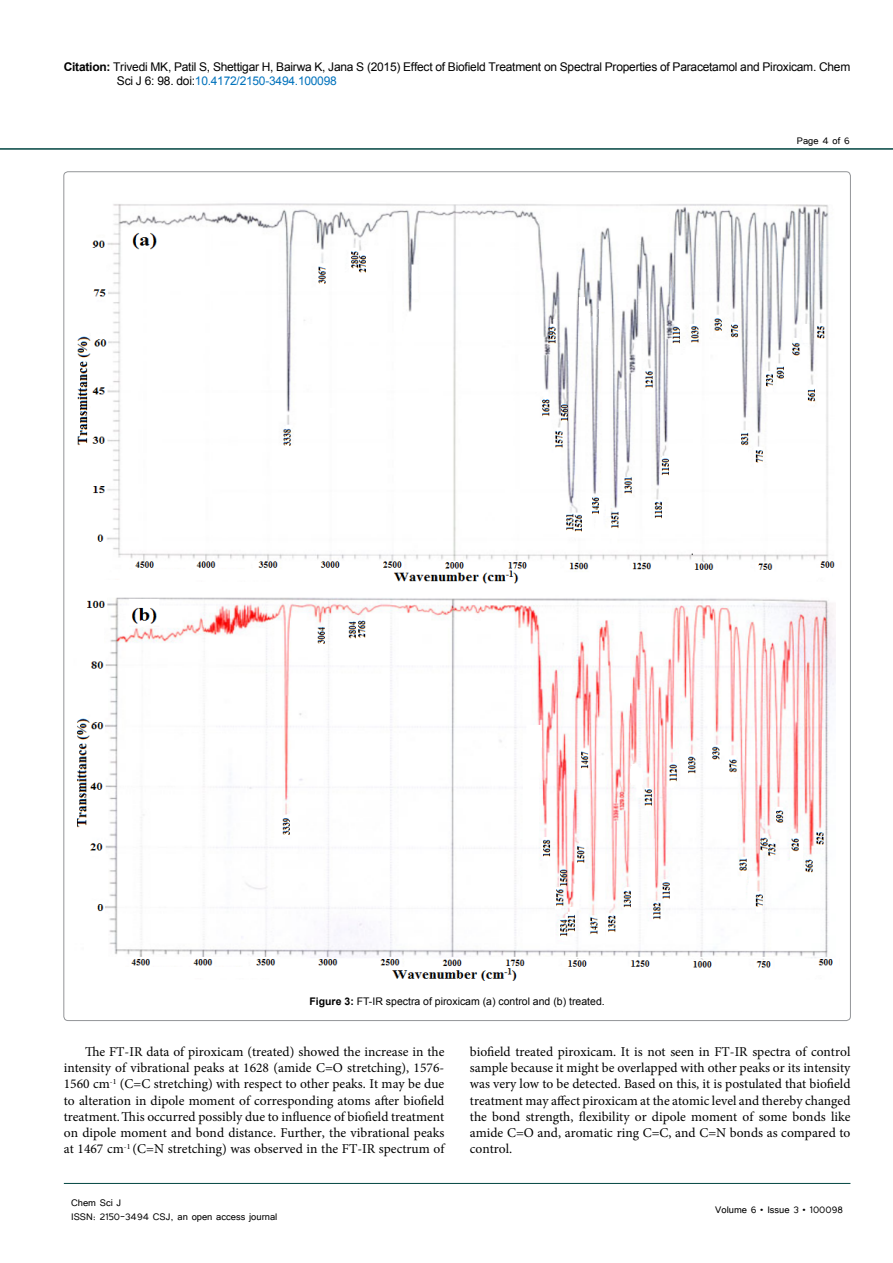
<style>
.page{position:relative;width:893px;height:1263px;background:#fff}
.page>*{position:absolute;margin:0;border:0;box-sizing:border-box;transform-origin:0 0}
.t1{font:13.5px/16.2px "Minion Pro";color:#000;text-align:justify}
.t2{font:12px/14.4px "Arial";letter-spacing:-.02em;color:#000}
.t3{font:12px/14.4px "Tunga";color:#000}
.t4{font:10.5px "Arial";color:#000}
.s1{font-weight:700}
.s2{color:#0072bc}
</style>
<div class="page">
<hr style="left:0;top:148px;width:893px;height:2px;background:#004440">
<hr style="left:64px;top:1183px;width:786px;height:1px;background:#004440">
<img style="left:77px;top:203px;width:759px;height:778px">
<p class="t2" style="left:117px;top:60px;width:735px;text-indent:-53px"><span class="s1">Citation:</span> Trivedi MK, Patil S, Shettigar H, Bairwa K, Jana S (2015) Effect of Biofield Treatment on Spectral Properties of Paracetamol and Piroxicam. Chem<br>Sci J 6: 98. doi:<span class="s2">10.4172/2150-3494.100098</span></p>
<p class="t3" style="left:797px;top:133px;width:55px">Page 4 of 6</p>
<p class="t4" style="left:309px;top:994px;width:297px"><span class="s1">Figure 3:</span> FT-IR spectra of piroxicam (a) control and (b) treated.</p>
<p class="t1" style="left:64px;top:1043px;width:382px;text-indent:21px">The FT-IR data of piroxicam (treated) showed the increase in the intensity of vibrational peaks at 1628 (amide C=O stretching), 1576- 1560 cm<sup>-1</sup> (C=C stretching) with respect to other peaks. It may be due to alteration in dipole moment of corresponding atoms after biofield treatment.This occurred possibly due to influence of biofield treatment on dipole moment and bond distance. Further, the vibrational peaks at 1467 cm<sup>-1</sup> (C=N stretching) was observed in the FT-IR spectrum of</p>
<p class="t1" style="left:470px;top:1043px;width:382px">biofield treated piroxicam. It is not seen in FT-IR spectra of control sample because it might be overlapped with other peaks or its intensity was very low to be detected. Based on this, it is postulated that biofield treatment may affect piroxicam at the atomic level and thereby changed the bond strength, flexibility or dipole moment of some bonds like amide C=O and, aromatic ring C=C, and C=N bonds as compared to control.</p>
<p class="t3" style="left:71px;top:1195px;width:208px">Chem Sci J<br>ISSN: 2150-3494 CSJ, an open access journal</p>
<p class="t3" style="left:715px;top:1202px;width:129px">Volume 6 • Issue 3 • 100098</p>
</div>
